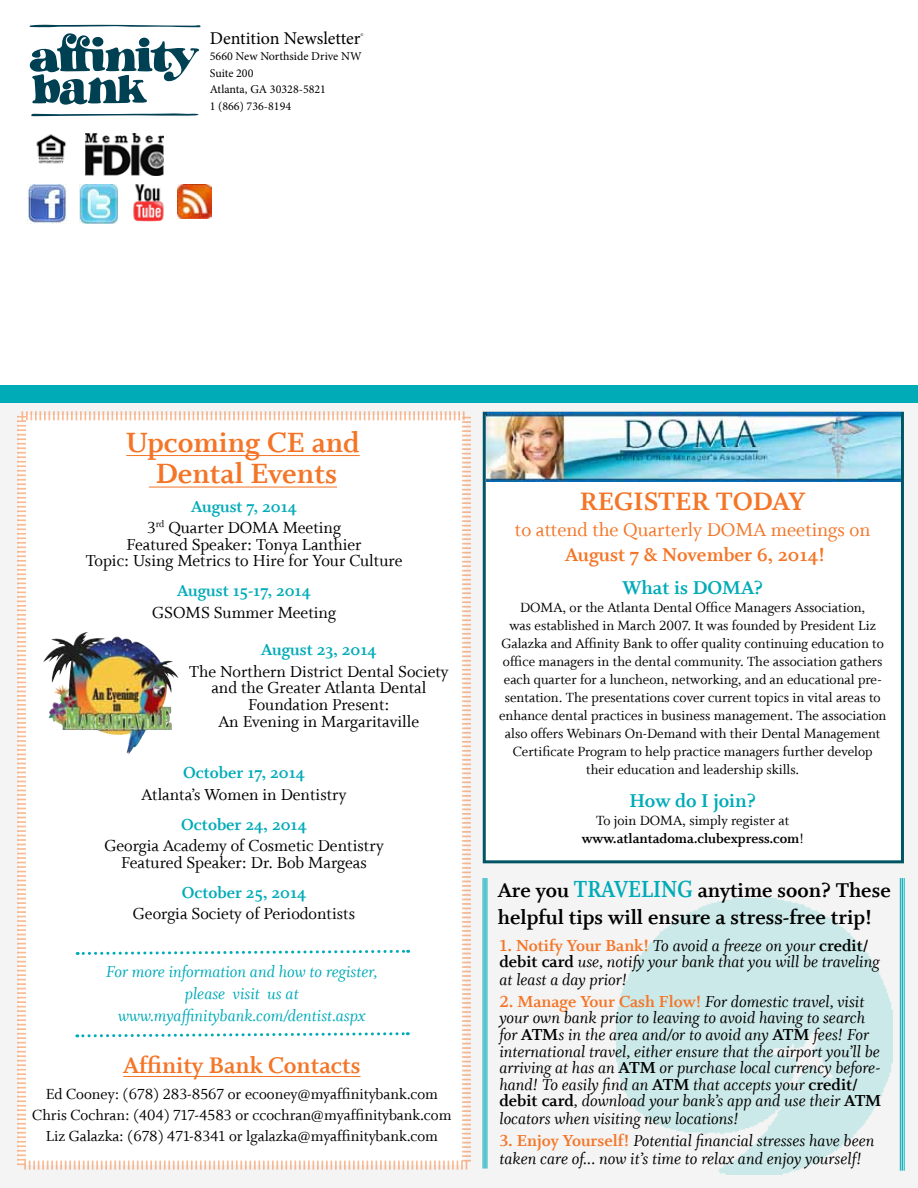
<style>
.page{position:relative;width:918px;height:1188px;background:#fff}
.page>*{position:absolute;margin:0;border:0;box-sizing:border-box;transform-origin:0 0}
.t1{font:31.5px/31.5px "Whitman Bold Os F";color:#f47527;text-align:center}
.t2{font:28.5px "Whitman Bold Os F";color:#f47527}
.t3{font:26.25px "Whitman Bold LF";color:#00abb8;scale:.85 1}
.t4{font:25.5px "Whitman Bold LF";color:#f47527}
.t5{font:22.5px/27px "Whitman Bold LF";color:#000}
.t6{font:21px "Whitman Roman LF";color:#f47527}
.t7{font:21px "Whitman Bold Os F";color:#f47527}
.t8{font:21px "Whitman Bold Os F";color:#00abb8}
.t9{font:18px/16.6px "Whitman Italic LF";color:#000}
.t10{font:18px/16.5px "Whitman Roman LF";color:#000;text-align:center}
.t11{font:18px/21.6px "Whitman Italic LF";color:#00abb8;text-align:center}
.t12{font:18px "Whitman Bold Os F";color:#00abb8}
.t13{font:18px "Minion Pro";color:#000}
.t14{font:16.5px/21px "Whitman Roman LF";color:#000;text-align:center}
.t15{font:15px/18px "Whitman Roman LF";color:#000;text-align:center}
.t16{font:15px "Whitman Bold Os F";color:#000}
.t17{font:12px/16.5px "Minion Pro";color:#000}
.t18{font:4.5px "Minion Pro";color:#000}
.s1{font-family:"Whitman Roman LF"}
.s2{font-size:22.5px;color:#000}
.s3{font-family:"Whitman Bold LF";color:#f47527}
.s4{font-family:"Whitman Bold LF"}
</style>
<div class="page">
<div style="left:0;top:403px;width:918px;height:785px;background:#f4f4f4"></div>
<img style="left:617px;top:899px;width:276px;height:276px">
<div style="left:483px;top:412px;width:421px;height:451px;background:#fff;border:3px solid #005464"></div>
<svg style="left:29px;top:25px;width:172px;height:91px"></svg>
<img style="left:36px;top:134px;width:31px;height:30px">
<img style="left:86px;top:134px;width:77px;height:42px">
<img style="left:27px;top:185px;width:40px;height:39px">
<img style="left:79px;top:185px;width:39px;height:38px">
<img style="left:133px;top:184px;width:31px;height:38px">
<img style="left:177px;top:185px;width:35px;height:34px">
<div style="left:0;top:385px;width:918px;height:18px;background:#00abb8"></div>
<svg style="left:15px;top:410px;width:457px;height:761px"></svg>
<hr style="left:126px;top:455px;width:234px;height:1px;background:#f47527">
<hr style="left:149px;top:487px;width:188px;height:1px;background:#f47527">
<svg style="left:77px;top:1031px;width:331px;height:8px"></svg>
<hr style="left:123px;top:1076px;width:238px;height:1px;background:#f47527">
<svg style="left:77px;top:948px;width:332px;height:8px"></svg>
<img style="left:486px;top:412px;width:415px;height:69px">
<hr style="left:487px;top:878px;width:1px;height:291px;background:#00abb8">
<hr style="left:484px;top:878px;width:2px;height:291px;background:#00abb8">
<hr style="left:483px;top:878px;width:1px;height:291px;background:#00abb8">
<hr style="left:904px;top:878px;width:1px;height:293px;background:#00abb8">
<hr style="left:902px;top:878px;width:1px;height:293px;background:#00abb8">
<hr style="left:900px;top:878px;width:1px;height:293px;background:#00abb8">
<img style="left:51px;top:632px;width:34px;height:18px">
<p class="t13" style="left:210px;top:26px;width:152px">Dentition Newsletter</p>
<p class="t18" style="left:361px;top:32px;width:5px">©</p>
<p class="t17" style="left:210px;top:48px;width:153px">5660 New Northside Drive NW<br>Suite 200<br>Atlanta, GA 30328-5821<br>1 (866) 736-8194</p>
<h1 class="t1" style="left:126px;top:427px;width:235px">Upcoming CE and<br>Dental Events</h1>
<p class="t12" style="left:191px;top:496px;width:107px">August 7, 2014</p>
<p class="t10" style="left:86px;top:520px;width:318px">3<sup>rd</sup> Quarter DOMA Meeting<br>Featured Speaker: Tonya Lanthier<br>Topic: Using Metrics to Hire for Your Culture</p>
<p class="t12" style="left:177px;top:581px;width:135px">August 15-17, 2014</p>
<p class="t10" style="left:152px;top:604px;width:185px">GSOMS Summer Meeting</p>
<p class="t12" style="left:261px;top:640px;width:117px">August 23, 2014</p>
<p class="t10" style="left:189px;top:664px;width:261px">The Northern District Dental Society and the Greater Atlanta Dental<br>Foundation Present:<br>An Evening in Margaritaville</p>
<p class="t12" style="left:183px;top:763px;width:123px">October 17, 2014</p>
<p class="t10" style="left:142px;top:786px;width:206px">Atlanta’s Women in Dentistry</p>
<p class="t12" style="left:181px;top:814px;width:127px">October 24, 2014</p>
<p class="t10" style="left:104px;top:838px;width:281px">Georgia Academy of Cosmetic Dentistry<br>Featured Speaker: Dr. Bob Margeas</p>
<p class="t12" style="left:182px;top:882px;width:126px">October 25, 2014</p>
<p class="t10" style="left:133px;top:906px;width:224px">Georgia Society of Periodontists</p>
<p class="t11" style="left:106px;top:962px;width:273px">For more information and how to register, please visit us at www.myaffinitybank.com/dentist.aspx</p>
<h3 class="t4" style="left:123px;top:1051px;width:239px">Affinity Bank Contacts</h3>
<p class="t14" style="left:32px;top:1084px;width:421px">Ed Cooney: (678) 283-8567 or ecooney@myaffinitybank.com<br>Chris Cochran: (404) 717-4583 or ccochran@myaffinitybank.com<br>Liz Galazka: (678) 471-8341 or lgalazka@myaffinitybank.com</p>
<h2 class="t2" style="left:580px;top:486px;width:227px">REGISTER TODAY</h2>
<p class="t6" style="left:515px;top:518px;width:357px">to attend the Quarterly DOMA meetings on</p>
<p class="t7" style="left:565px;top:543px;width:261px">August 7 &amp; November 6, 2014!</p>
<p class="t8" style="left:622px;top:576px;width:142px">What is DOMA?</p>
<p class="t15" style="left:499px;top:598px;width:389px">DOMA, or the Atlanta Dental Office Managers Association,<br>was established in March 2007. It was founded by President Liz Galazka and Affinity Bank to offer quality continuing education to office managers in the dental community. The association gathers each quarter for a luncheon, networking, and an educational pre&shy;sentation. The presentations cover current topics in vital areas to enhance dental practices in business management. The association also offers Webinars On-Demand with their Dental Management Certificate Program to help practice managers further develop their education and leadership skills.</p>
<p class="t8" style="left:629px;top:789px;width:128px">How do I join?</p>
<p class="t15" style="left:596px;top:811px;width:195px">To join DOMA, simply register at</p>
<p class="t16" style="left:582px;top:830px;width:223px">www.atlantadoma.clubexpress.com<span class="s1">!</span></p>
<h3 class="t3" style="left:498px;top:875px;width:106px"><span class="s2">Are you</span> traveling</h3>
<p class="t5" style="left:498px;top:877px;width:394px;text-indent:200px">anytime soon? These helpful tips will ensure a stress-free trip!</p>
<p class="t9" style="left:500px;top:937px;width:382px;line-height:17.2px"><span class="s3">1. Notify Your Bank!</span> To avoid a freeze on your <span class="s4">credit/ debit card</span> use, notify your bank that you will be traveling at least a day prior!</p>
<p class="t9" style="left:500px;top:994px;width:383px"><span class="s3">2. Manage Your Cash Flow!</span> For domestic travel, visit your own bank prior to leaving to avoid having to search for <span class="s4">ATM</span>s in the area and/or to avoid any <span class="s4">ATM</span> fees! For international travel, either ensure that the airport you’ll be arriving at has an <span class="s4">ATM</span> or purchase local currency before&shy;hand! To easily find an <span class="s4">ATM</span> that accepts your <span class="s4">credit/ debit card</span>, download your bank’s app and use their <span class="s4">ATM </span>locators when visiting new locations!</p>
<p class="t9" style="left:500px;top:1132px;width:376px;line-height:18px"><span class="s3">3. Enjoy Yourself!</span> Potential financial stresses have been taken care of... now it’s time to relax and enjoy yourself!</p>
</div>
